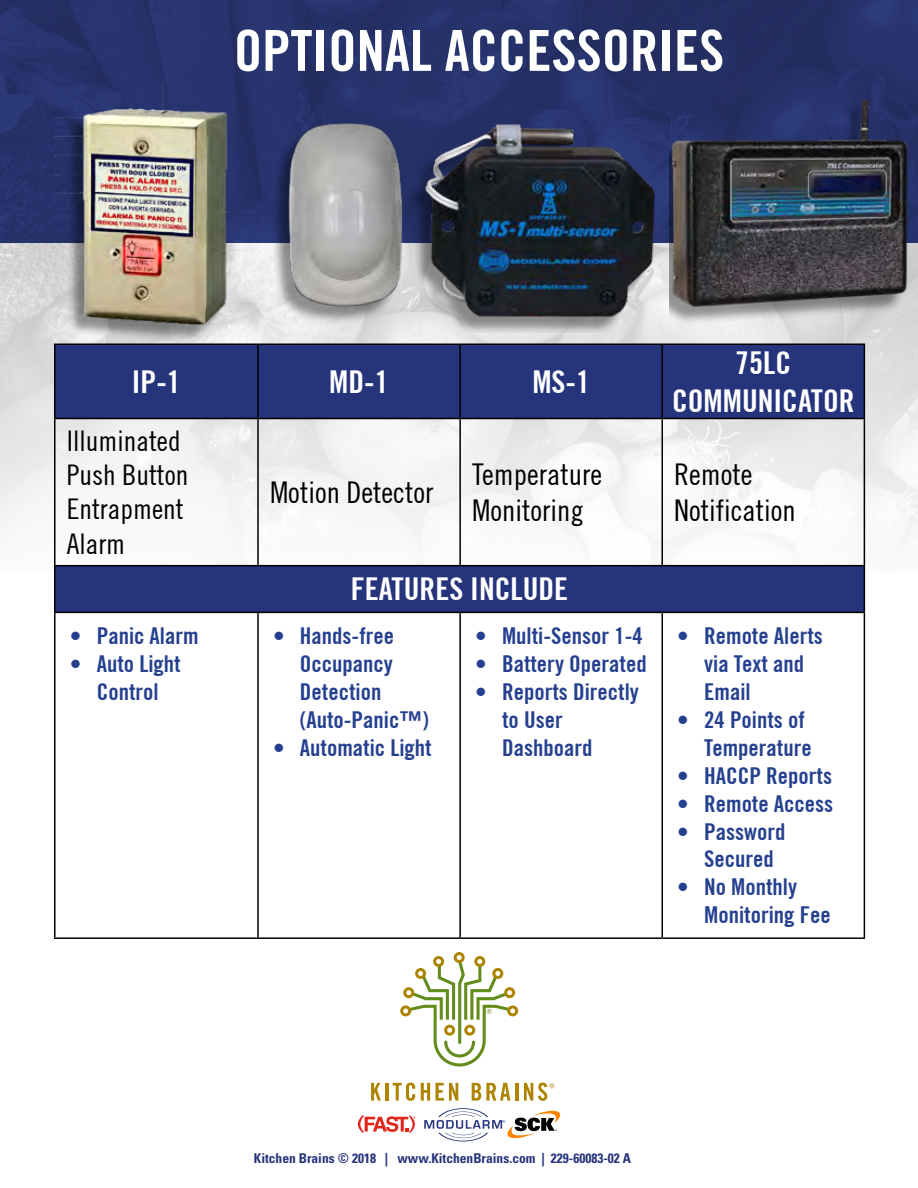
<style>
.page{position:relative;width:918px;height:1188px;background:#fff}
.page>*{position:absolute;margin:0;border:0;box-sizing:border-box;transform-origin:0 0}
.t1{font:700 condensed 56.55px "Trade Gothic No.20";color:#fff}
.t2{font:700 condensed 31.5px/37.8px "Trade Gothic No.20";color:#fff;text-align:center}
.t3{font:condensed 30px/36px "Trade Gothic No.18";color:#000}
.t4{font:condensed 28.5px/34.2px "Trade Gothic No.18";color:#000}
.t5{font:700 condensed 23.25px/27.9px "Trade Gothic No.20";color:#25408f}
.t6{font:700 condensed 13.5px "Univers LT Std";color:#25347b}
.t7{font:6.75px "Myriad Pro";color:#25347b}
</style>
<div class="page">
<img style="left:0;top:243px;width:918px;height:882px">
<div style="left:0;top:0;width:918px;height:243px;background:#26326a"></div>
<img style="left:54px;top:84px;width:203px;height:260px">
<div style="left:271px;top:127px;width:129px;height:198px;background:#000;opacity:.41"></div>
<img style="left:282px;top:119px;width:126px;height:191px">
<div style="left:408px;top:127px;width:243px;height:206px;background:#000;opacity:.41"></div>
<img style="left:423px;top:117px;width:237px;height:206px">
<div style="left:669px;top:100px;width:235px;height:225px;background:#000;opacity:.41"></div>
<img style="left:669px;top:100px;width:242px;height:209px">
<svg style="left:56px;top:345px;width:808px;height:267px"></svg>
<hr style="left:460px;top:937px;width:202px;height:2px;background:#000">
<hr style="left:662px;top:937px;width:203px;height:2px;background:#000">
<hr style="left:54px;top:344px;width:204px;height:1px;background:#000">
<hr style="left:54px;top:345px;width:2px;height:73px;background:#000">
<hr style="left:54px;top:613px;width:2px;height:324px;background:#000">
<hr style="left:54px;top:937px;width:204px;height:2px;background:#000">
<hr style="left:258px;top:344px;width:202px;height:1px;background:#000">
<hr style="left:257px;top:345px;width:2px;height:73px;background:#000">
<hr style="left:257px;top:419px;width:2px;height:146px;background:#000">
<hr style="left:257px;top:613px;width:2px;height:324px;background:#000">
<hr style="left:258px;top:937px;width:202px;height:2px;background:#000">
<hr style="left:460px;top:344px;width:202px;height:1px;background:#000">
<hr style="left:459px;top:345px;width:2px;height:73px;background:#000">
<hr style="left:459px;top:613px;width:2px;height:324px;background:#000">
<hr style="left:54px;top:418px;width:204px;height:1px;background:#000">
<hr style="left:54px;top:419px;width:2px;height:146px;background:#000">
<hr style="left:258px;top:418px;width:202px;height:1px;background:#000">
<hr style="left:54px;top:565px;width:204px;height:1px;background:#000">
<hr style="left:54px;top:566px;width:2px;height:46px;background:#000">
<hr style="left:258px;top:565px;width:202px;height:1px;background:#000">
<hr style="left:54px;top:612px;width:204px;height:1px;background:#000">
<hr style="left:258px;top:612px;width:202px;height:1px;background:#000">
<hr style="left:662px;top:344px;width:203px;height:1px;background:#000">
<hr style="left:662px;top:345px;width:1px;height:73px;background:#000">
<hr style="left:864px;top:345px;width:1px;height:73px;background:#000">
<hr style="left:662px;top:419px;width:1px;height:146px;background:#000">
<hr style="left:662px;top:613px;width:1px;height:324px;background:#000">
<hr style="left:864px;top:613px;width:1px;height:324px;background:#000">
<hr style="left:460px;top:418px;width:202px;height:1px;background:#000">
<hr style="left:459px;top:419px;width:2px;height:146px;background:#000">
<hr style="left:662px;top:418px;width:203px;height:1px;background:#000">
<hr style="left:864px;top:419px;width:1px;height:146px;background:#000">
<hr style="left:460px;top:565px;width:202px;height:1px;background:#000">
<hr style="left:662px;top:565px;width:203px;height:1px;background:#000">
<hr style="left:864px;top:566px;width:1px;height:46px;background:#000">
<hr style="left:460px;top:612px;width:202px;height:1px;background:#000">
<hr style="left:662px;top:612px;width:203px;height:1px;background:#000">
<svg style="left:371px;top:1083px;width:10px;height:18px"></svg>
<hr style="left:385px;top:1083px;width:3px;height:18px;background:#ad8400">
<svg style="left:393px;top:1083px;width:22px;height:18px"></svg>
<svg style="left:421px;top:1083px;width:9px;height:18px"></svg>
<svg style="left:436px;top:1083px;width:22px;height:18px"></svg>
<svg style="left:472px;top:1083px;width:38px;height:18px"></svg>
<hr style="left:515px;top:1083px;width:3px;height:18px;background:#ad8400">
<svg style="left:400px;top:952px;width:118px;height:115px"></svg>
<svg style="left:524px;top:1083px;width:30px;height:18px"></svg>
<svg style="left:424px;top:1108px;width:136px;height:34px"></svg>
<svg style="left:358px;top:1115px;width:58px;height:18px"></svg>
<h1 class="t1" style="left:234px;top:16px;width:492px">OPTIONAL ACCESSORIES</h1>
<h2 class="t2" style="left:132px;top:362px;width:50px">IP-1</h2>
<h2 class="t2" style="left:329px;top:362px;width:61px">MD-1</h2>
<h2 class="t2" style="left:532px;top:362px;width:59px">MS-1</h2>
<h2 class="t2" style="left:672px;top:343px;width:184px">75LC<br>COMMUNICATOR</h2>
<p class="t4" style="left:67px;top:424px;width:123px">Illuminated<br>Push Button<br>Entrapment<br>Alarm</p>
<p class="t5" style="left:70px;top:622px;width:130px">• Panic Alarm</p>
<p class="t5" style="left:70px;top:650px;width:112px;text-align:center">• Auto Light<br>Control</p>
<p class="t3" style="left:270px;top:474px;width:165px">Motion Detector</p>
<p class="t3" style="left:472px;top:456px;width:132px">Temperature<br>Monitoring</p>
<p class="t3" style="left:674px;top:456px;width:123px">Remote<br>Notification</p>
<h2 class="t2" style="left:351px;top:570px;width:219px">FEATURES INCLUDE</h2>
<p class="t5" style="left:300px;top:622px;width:130px;text-indent:-27px">• Hands-free<br>Occupancy<br>Detection (Auto-Panic™)</p>
<p class="t5" style="left:273px;top:733px;width:160px">• Automatic Light</p>
<p class="t5" style="left:475px;top:622px;width:169px">• Multi-Sensor 1-4</p>
<p class="t5" style="left:475px;top:650px;width:173px">• Battery Operated</p>
<p class="t5" style="left:502px;top:678px;width:138px;text-indent:-27px">• Reports Directly to User<br>Dashboard</p>
<p class="t5" style="left:704px;top:622px;width:120px;text-indent:-27px">• Remote Alerts via Text and<br>Email</p>
<p class="t5" style="left:677px;top:705px;width:136px;text-align:right">• 24 Points of<br>Temperature</p>
<p class="t5" style="left:677px;top:761px;width:156px">• HACCP Reports</p>
<p class="t5" style="left:677px;top:789px;width:158px">• Remote Access</p>
<p class="t5" style="left:704px;top:817px;width:83px;text-indent:-27px">• Password<br>Secured</p>
<p class="t5" style="left:704px;top:873px;width:128px;text-indent:-27px">• No Monthly<br>Monitoring Fee</p>
<p class="t7" style="left:502px;top:1118px;width:4px">®</p>
<p class="t6" style="left:254px;top:1150px;width:379px">Kitchen Brains © 2018 | www.KitchenBrains.com | 229-60083-02 A</p>
</div>
